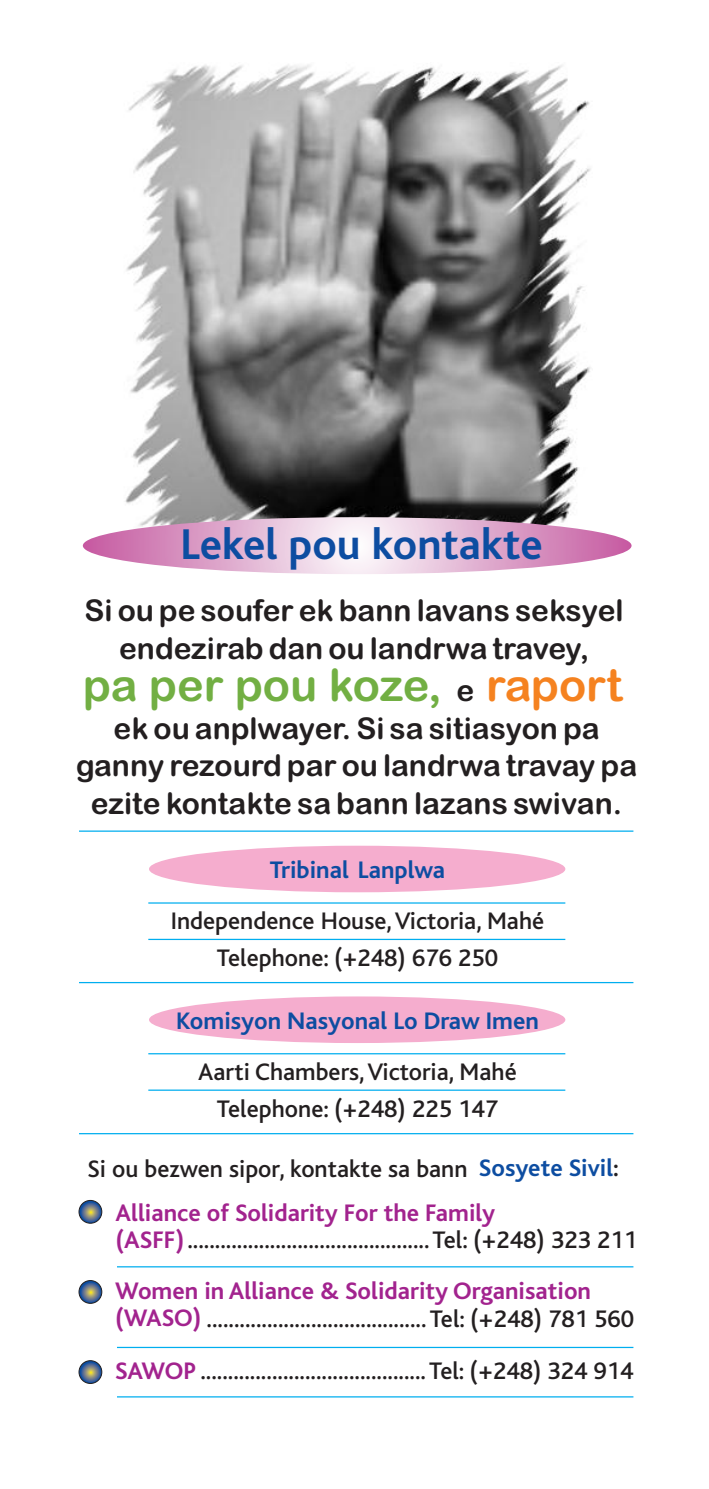
<style>
.page{position:relative;width:709px;height:1489px;background:#fff}
.page>*{position:absolute;margin:0;border:0;box-sizing:border-box;transform-origin:0 0}
.t1{font:45px "Arial Rounded MT Bold";color:#72af43}
.t2{font:700 45px "Bliss";color:#0d4da1}
.t3{font:30px/37.5px "Arial Rounded MT Bold";color:#231f20;text-align:center}
.t4{font:500 25px/27.5px "Bliss";color:#231f20}
.t5{font:700 25px "Bliss";color:#0d4da1}
.s1{font-size:30px;color:#231f20}
.s2{color:#f58220}
.s3{font-weight:700;color:#0d4da1}
.s4{font-weight:700}
.s5{font-weight:700;color:#a2238e}
</style>
<div class="page">
<img style="left:117px;top:64px;width:475px;height:468px">
<div style="left:149px;top:845px;width:416px;height:47px;background:#f5adce;border-radius:50%"></div>
<div style="left:149px;top:996px;width:416px;height:46px;background:#f5adce;border-radius:50%"></div>
<hr style="left:79px;top:1132px;width:554px;height:2px;background:#00aeef">
<hr style="left:79px;top:981px;width:554px;height:2px;background:#00aeef">
<hr style="left:79px;top:830px;width:554px;height:1px;background:#00aeef">
<hr style="left:117px;top:1266px;width:516px;height:1px;background:#00aeef">
<hr style="left:117px;top:1346px;width:516px;height:1px;background:#00aeef">
<hr style="left:117px;top:1396px;width:516px;height:1px;background:#00aeef">
<hr style="left:148px;top:938px;width:417px;height:2px;background:#00aeef">
<hr style="left:148px;top:1089px;width:417px;height:1px;background:#00aeef">
<hr style="left:148px;top:902px;width:417px;height:1px;background:#00aeef">
<hr style="left:148px;top:1053px;width:417px;height:1px;background:#00aeef">
<svg style="left:79px;top:1200px;width:23px;height:23px"></svg>
<div style="left:79px;top:1200px;width:23px;height:23px;border:1px solid #231f20;border-radius:50%"></div>
<svg style="left:79px;top:1280px;width:23px;height:23px"></svg>
<div style="left:79px;top:1280px;width:23px;height:23px;border:1px solid #231f20;border-radius:50%"></div>
<svg style="left:79px;top:1360px;width:23px;height:23px"></svg>
<div style="left:79px;top:1360px;width:23px;height:23px;border:1px solid #231f20;border-radius:50%"></div>
<svg style="left:83px;top:517px;width:548px;height:57px;background:#e2b3d2"></svg>
<h1 class="t2" style="left:180px;top:525px;width:364px">Lekel pou kontakte</h1>
<p class="t3" style="left:84px;top:595px;width:540px">Si ou pe soufer ek bann lavans seksyel endezirab dan ou landrwa travey,</p>
<h1 class="t1" style="left:83px;top:668px;width:541px">pa per pou koze, <span class="s1">e</span> <span class="s2">raport</span></h1>
<p class="t3" style="left:76px;top:712px;width:562px">ek ou anplwayer. Si sa sitiasyon pa ganny rezourd par ou landrwa travay pa ezite kontakte sa bann lazans swivan.</p>
<p class="t5" style="left:270px;top:858px;width:177px">Tribinal Lanplwa</p>
<p class="t4" style="left:171px;top:908px;width:375px">Independence House,Victoria, Mahé</p>
<p class="t4" style="left:217px;top:946px;width:282px">Telephone: (+248) 676 250</p>
<p class="t5" style="left:176px;top:1009px;width:364px">Komisyon Nasyonal Lo Draw Imen</p>
<p class="t4" style="left:198px;top:1059px;width:320px">Aarti Chambers,Victoria, Mahé</p>
<p class="t4" style="left:217px;top:1096px;width:282px">Telephone: (+248) 225 147</p>
<p class="t4" style="left:87px;top:1156px;width:533px">Si ou bezwen sipor, kontakte sa bann <span class="s3">Sosyete Sivil</span><span class="s4">:</span></p>
<p class="t4" style="left:116px;top:1200px;width:523px"><span class="s5">Alliance of Solidarity For the Family (ASFF)</span>............................................Tel: (+248) 323 211</p>
<p class="t4" style="left:115px;top:1278px;width:520px"><span class="s5">Women in Alliance &amp; Solidarity Organisation (WASO)</span> ........................................Tel: (+248) 781 560</p>
<p class="t4" style="left:115px;top:1358px;width:520px"><span class="s5">SAWOP</span> .........................................Tel: (+248) 324 914</p>
</div>
